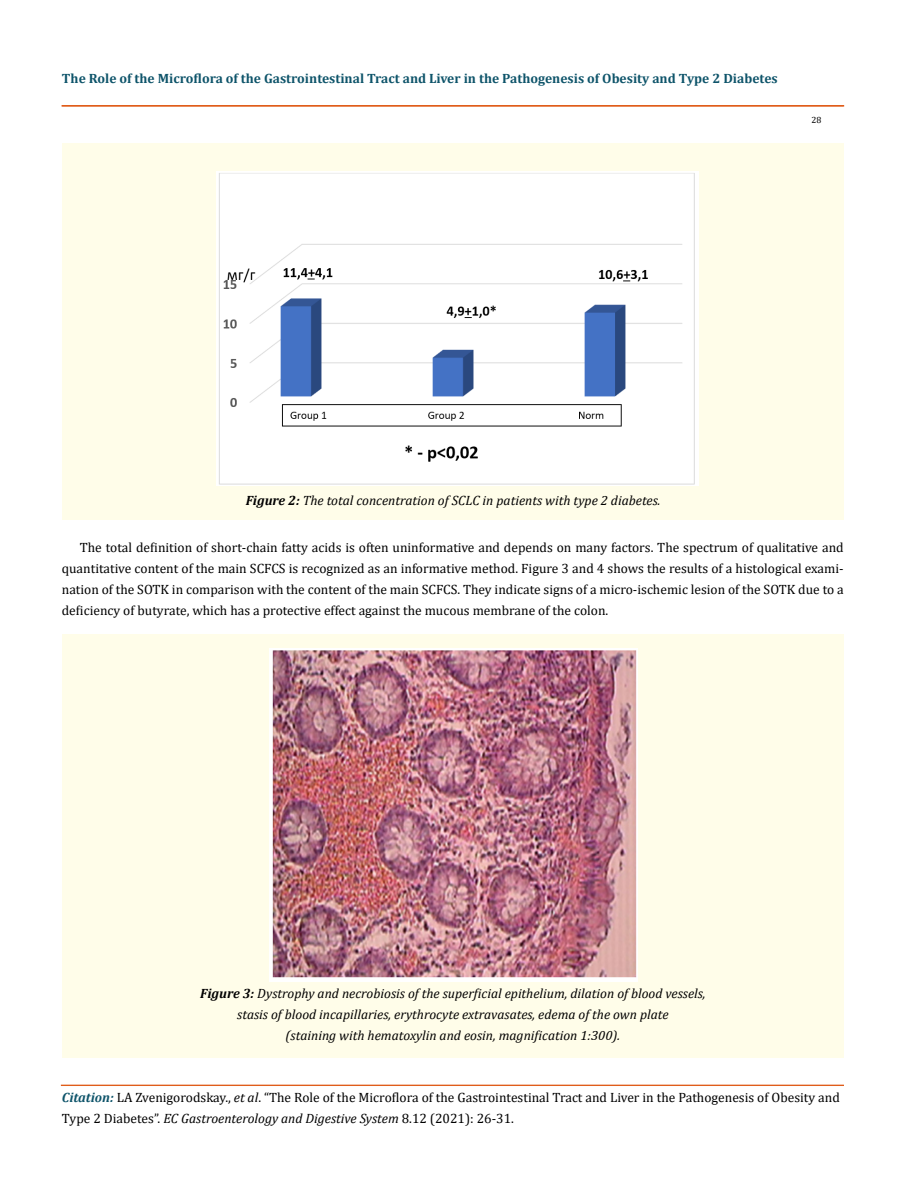
<style>
.page{position:relative;width:917px;height:1190px;background:#fff}
.page>*{position:absolute;margin:0;border:0;box-sizing:border-box;transform-origin:0 0}
.t1{font:13.5px/21px "Cambria";color:#000}
.t2{font:italic 13.5px/21px "Cambria";color:#000;text-align:center}
.t3{font:700 13.5px "Cambria";color:#0e546a}
.t4{font:9px "Cambria";color:#000}
.s1{font-weight:700}
.s2{font-weight:700;font-style:italic;color:#0e546a}
.s3{font-style:italic}
</style>
<div class="page">
<hr style="left:62px;top:106px;width:781px;height:1px;background:#e05d1a">
<div style="left:62px;top:105px;width:781px;height:1px;border:1px solid #e05d1a"></div>
<hr style="left:61px;top:1085px;width:782px;height:1px;background:#e05d1a">
<div style="left:62px;top:143px;width:781px;height:376px;background:#fffde9"></div>
<img style="left:216px;top:171px;width:482px;height:314px">
<div style="left:62px;top:634px;width:781px;height:424px;background:#fffde9"></div>
<img style="left:270px;top:648px;width:367px;height:333px">
<p class="t3" style="left:62px;top:69px;width:717px">The Role of the Microflora of the Gastrointestinal Tract and Liver in the Pathogenesis of Obesity and Type 2 Diabetes</p>
<p class="t4" style="left:811px;top:115px;width:11px">28</p>
<p class="t2" style="left:246px;top:489px;width:416px"><span class="s1">Figure 2:</span> The total concentration of SCLC in patients with type 2 diabetes.</p>
<p class="t1" style="left:62px;top:537px;width:783px;text-align:justify;text-indent:18px">The total definition of short-chain fatty acids is often uninformative and depends on many factors. The spectrum of qualitative and quantitative content of the main SCFCS is recognized as an informative method. Figure 3 and 4 shows the results of a histological exami&shy;nation of the SOTK in comparison with the content of the main SCFCS. They indicate signs of a micro-ischemic lesion of the SOTK due to a deficiency of butyrate, which has a protective effect against the mucous membrane of the colon.</p>
<p class="t2" style="left:200px;top:982px;width:507px"><span class="s1">Figure 3:</span> Dystrophy and necrobiosis of the superficial epithelium, dilation of blood vessels, stasis of blood incapillaries, erythrocyte extravasates, edema of the own plate<br>(staining with hematoxylin and eosin, magnification 1:300).</p>
<p class="t1" style="left:62px;top:1086px;width:779px"><span class="s2">Citation:</span> LA Zvenigorodskay., <span class="s3">et al</span>. “The Role of the Microflora of the Gastrointestinal Tract and Liver in the Pathogenesis of Obesity and<br>Type 2 Diabetes”. <span class="s3">EC Gastroenterology and Digestive System</span> 8.12 (2021): 26-31.</p>
</div>
